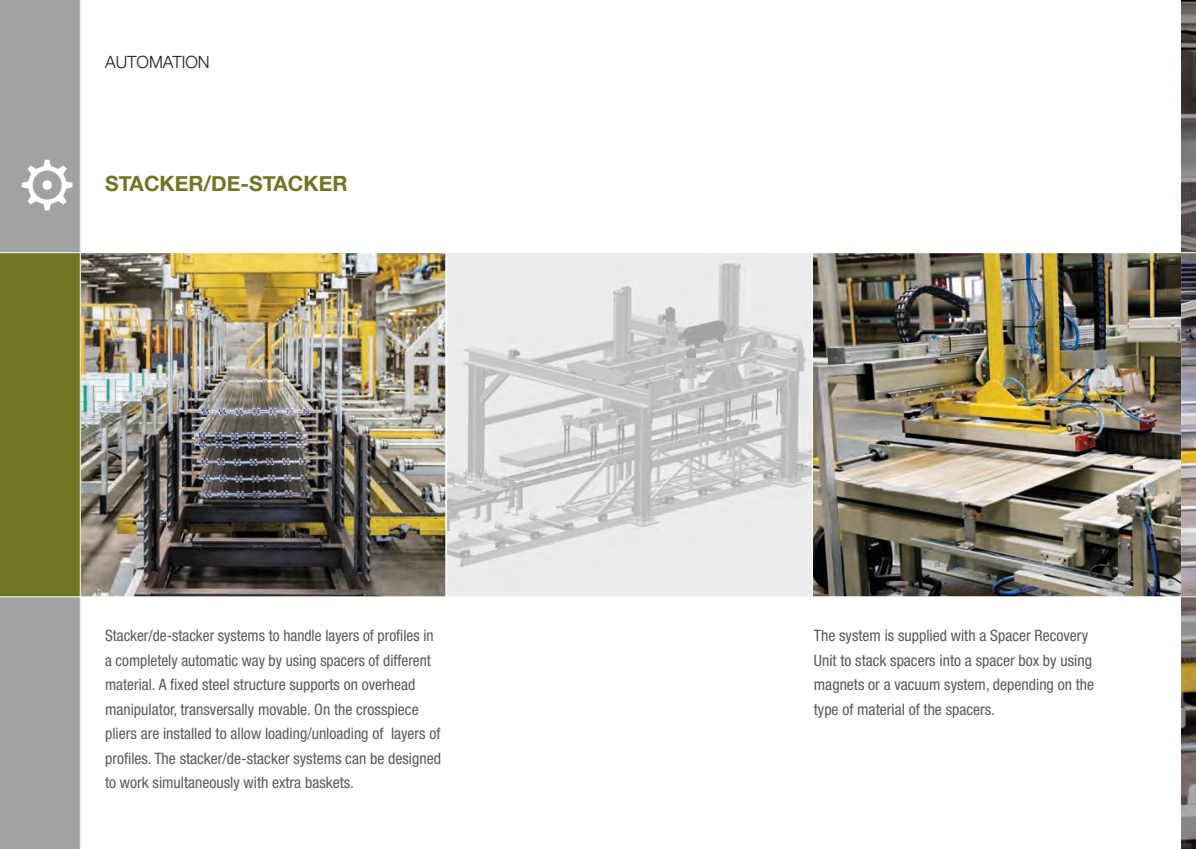
<style>
.page{position:relative;width:1196px;height:849px;background:#fff}
.page>*{position:absolute;margin:0;border:0;box-sizing:border-box;transform-origin:0 0}
.t1{font:700 21px "Helvetica Neue";color:#717623}
.t2{font:300 16.8px "Helvetica Neue";color:#231f20}
.t3{font:condensed 15.75px/24.5px "Helvetica Neue LT Std";color:#5a5a5c}
</style>
<div class="page">
<img style="left:447px;top:253px;width:365px;height:228px">
<img style="left:447px;top:481px;width:365px;height:115px">
<img style="left:81px;top:253px;width:364px;height:343px">
<img style="left:813px;top:253px;width:368px;height:343px">
<img style="left:1181px;top:253px;width:15px;height:343px">
<img style="left:1181px;top:0;width:15px;height:252px">
<img style="left:1181px;top:597px;width:15px;height:251px">
<div style="left:0;top:0;width:80px;height:848px;background:#a0a2a4"></div>
<svg style="left:22px;top:160px;width:50px;height:50px"></svg>
<div style="left:0;top:252px;width:80px;height:344px;background:#717623"></div>
<hr style="left:0;top:596px;width:1196px;height:1px;background:#fff">
<hr style="left:0;top:252px;width:1196px;height:1px;background:#fff">
<p class="t2" style="left:105px;top:49px;width:106px">AUTOMATION</p>
<h1 class="t1" style="left:105px;top:167px;width:244px">STACKER/DE-STACKER</h1>
<p class="t3" style="left:105px;top:623px;width:337px">Stacker/de-stacker systems to handle layers of profiles in a completely automatic way by using spacers of different material. A fixed steel structure supports on overhead manipulator, transversally movable. On the crosspiece pliers are installed to allow loading/unloading of layers of profiles. The stacker/de-stacker systems can be designed to work simultaneously with extra baskets.</p>
<p class="t3" style="left:814px;top:623px;width:282px">The system is supplied with a Spacer Recovery Unit to stack spacers into a spacer box by using magnets or a vacuum system, depending on the type of material of the spacers.</p>
</div>
